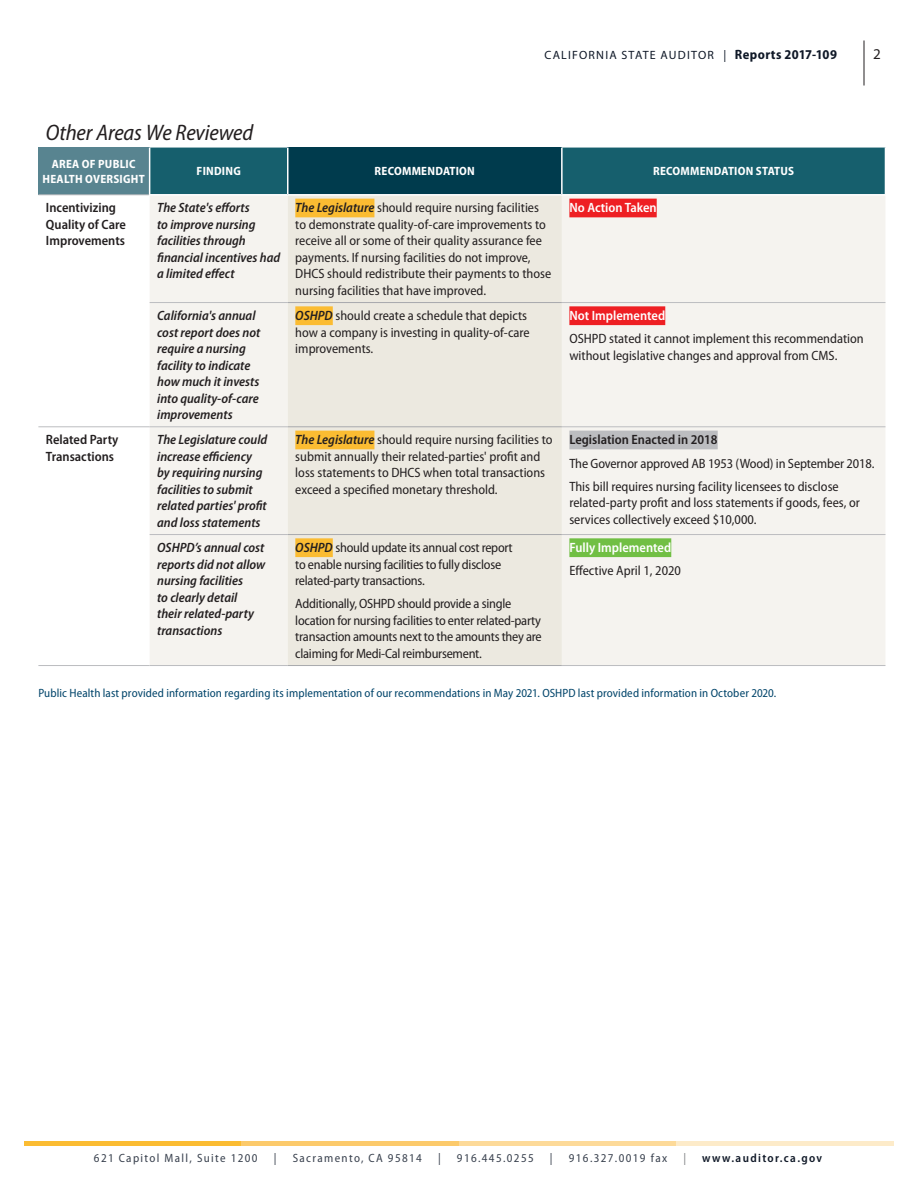
<style>
.page{position:relative;width:918px;height:1188px;background:#fff}
.page>*{position:absolute;margin:0;border:0;box-sizing:border-box;transform-origin:0 0}
.t1{font:italic semi-condensed 22.5px "Myriad Pro";letter-spacing:-.01em;color:#231f20}
.t2{font:15px "Myriad Pro";color:#231f20}
.table_text{font:semi-condensed 13.5px/16.5px "Myriad Pro";color:#231f20}
.table_text-2{font:italic 600 semi-condensed 13.5px/16.5px "Myriad Pro";color:#231f20}
.table_text-3{font:semi-condensed 13.5px/16.5px "Myriad Pro";letter-spacing:-.02em;color:#231f20}
.table_text-4{font:600 semi-condensed 13.5px/16.5px "Myriad Pro";color:#231f20}
.table_text-5{font:600 semi-condensed 13.5px "Myriad Pro";color:#fff}
.graphic_footnotes{font:semi-condensed 12px "Myriad Pro";letter-spacing:.01em;color:#00446a}
.t3{font:semi-condensed 12px "Myriad Pro";letter-spacing:.115em;color:#39414e}
.table_heads{font:700 semi-condensed 12px/15px "Myriad Pro";letter-spacing:.02em;color:#fff;text-align:center}
.t4{font:12px "Myriad Pro";letter-spacing:.1em;color:#0f1827}
.t5{font:600 semi-condensed 12px "Myriad Pro";letter-spacing:.115em;color:#0f1827}
.t6{font:semi-condensed 12px "Myriad Pro";color:#808285}
.s1{font-weight:700;font-stretch:semi-condensed;font-size:13.5px}
.s2{font-weight:600;font-style:italic}
</style>
<div class="page">
<hr style="left:864px;top:40px;width:1px;height:46px;background:#231f20">
<div style="left:38px;top:148px;width:112px;height:47px;background:#588490"></div>
<div style="left:150px;top:148px;width:735px;height:46px;background:#165f6d"></div>
<div style="left:288px;top:148px;width:274px;height:47px;background:#003b4d"></div>
<div style="left:150px;top:196px;width:735px;height:469px;background:#f5f3ef"></div>
<div style="left:288px;top:196px;width:274px;height:469px;background:#ece9e0"></div>
<hr style="left:149px;top:148px;width:1px;height:46px;background:#fff">
<hr style="left:287px;top:148px;width:2px;height:46px;background:#fff">
<hr style="left:561px;top:148px;width:2px;height:46px;background:#fff">
<hr style="left:38px;top:195px;width:111px;height:1px;background:#bcbdc0">
<hr style="left:38px;top:427px;width:112px;height:1px;background:#bcbdc0">
<hr style="left:38px;top:665px;width:112px;height:1px;background:#bcbdc0">
<hr style="left:149px;top:194px;width:139px;height:2px;background:#fff">
<hr style="left:150px;top:302px;width:138px;height:1px;background:#bcbdc0">
<hr style="left:150px;top:427px;width:138px;height:1px;background:#bcbdc0">
<hr style="left:150px;top:534px;width:138px;height:1px;background:#bcbdc0">
<hr style="left:150px;top:665px;width:138px;height:1px;background:#bcbdc0">
<hr style="left:562px;top:302px;width:323px;height:1px;background:#bcbdc0">
<hr style="left:562px;top:427px;width:323px;height:1px;background:#bcbdc0">
<hr style="left:562px;top:534px;width:323px;height:1px;background:#bcbdc0">
<hr style="left:562px;top:665px;width:323px;height:1px;background:#bcbdc0">
<hr style="left:288px;top:194px;width:274px;height:2px;background:#fff">
<hr style="left:288px;top:302px;width:274px;height:1px;background:#a8a9ad">
<hr style="left:288px;top:427px;width:274px;height:1px;background:#a8a9ad">
<hr style="left:288px;top:534px;width:274px;height:1px;background:#a8a9ad">
<hr style="left:288px;top:665px;width:274px;height:1px;background:#a8a9ad">
<div style="left:295px;top:199px;width:79px;height:18px;background:#fbbc32"></div>
<div style="left:569px;top:199px;width:88px;height:18px;background:#ee1f23"></div>
<div style="left:295px;top:306px;width:38px;height:19px;background:#fbbc32"></div>
<div style="left:569px;top:306px;width:96px;height:19px;background:#ee1f23"></div>
<div style="left:295px;top:431px;width:79px;height:18px;background:#fbbc32"></div>
<div style="left:569px;top:431px;width:149px;height:18px;background:#bcbdc0"></div>
<div style="left:295px;top:538px;width:38px;height:19px;background:#fbbc32"></div>
<div style="left:569px;top:538px;width:102px;height:19px;background:#71bf44"></div>
<div style="left:24px;top:1141px;width:218px;height:5px;background:#fbbc32"></div>
<div style="left:242px;top:1141px;width:217px;height:5px;background:#fcca6b"></div>
<div style="left:459px;top:1141px;width:217px;height:5px;background:#fdda99"></div>
<div style="left:676px;top:1141px;width:218px;height:5px;background:#fdebc9"></div>
<p class="t4" style="left:545px;top:48px;width:294px">CALIFORNIA STATE AUDITOR | <span class="s1">Reports 2017-109</span></p>
<p class="t2" style="left:873px;top:45px;width:9px">2</p>
<p class="t1" style="left:46px;top:120px;width:209px">Other Areas We Reviewed</p>
<p class="table_heads" style="left:43px;top:157px;width:104px">AREA OF PUBLIC<br>HEALTH OVERSIGHT</p>
<p class="table_heads" style="left:197px;top:164px;width:46px">FINDING</p>
<p class="table_heads" style="left:375px;top:164px;width:102px">RECOMMENDATION</p>
<p class="table_heads" style="left:653px;top:164px;width:143px">RECOMMENDATION STATUS</p>
<p class="table_text-4" style="left:46px;top:200px;width:81px">Incentivizing<br>Quality of Care<br>Improvements</p>
<p class="table_text-2" style="left:157px;top:200px;width:125px">The State's efforts<br>to improve nursing facilities through financial incentives had a limited effect</p>
<p class="table_text" style="left:295px;top:200px;width:257px"><span class="s2">The Legislature</span> should require nursing facilities to demonstrate quality‑of‑care improvements to receive all or some of their quality assurance fee payments. If nursing facilities do not improve, DHCS should redistribute their payments to those nursing facilities that have improved.</p>
<p class="table_text-5" style="left:569px;top:201px;width:89px">No Action Taken</p>
<p class="table_text-2" style="left:157px;top:308px;width:105px">California's annual cost report does not require a nursing facility to indicate how much it invests into quality‑of‑care improvements</p>
<p class="table_text" style="left:295px;top:308px;width:236px"><span class="s2">OSHPD</span> should create a schedule that depicts how a company is investing in quality‑of‑care improvements.</p>
<p class="table_text-5" style="left:569px;top:308px;width:97px">Not Implemented</p>
<p class="table_text" style="left:569px;top:331px;width:296px">OSHPD stated it cannot implement this recommendation without legislative changes and approval from CMS.</p>
<p class="table_text-4" style="left:46px;top:432px;width:74px">Related Party<br>Transactions</p>
<p class="table_text-2" style="left:157px;top:432px;width:112px">The Legislature could increase efficiency by requiring nursing facilities to submit related parties' profit and loss statements</p>
<p class="table_text" style="left:295px;top:432px;width:259px"><span class="s2">The Legislature</span> should require nursing facilities to submit annually their related‑parties' profit and loss statements to DHCS when total transactions exceed a specified monetary threshold.</p>
<p class="table_text-4" style="left:569px;top:432px;width:150px">Legislation Enacted in 2018</p>
<p class="table_text" style="left:569px;top:455px;width:307px">The Governor approved AB 1953 (Wood) in September 2018.</p>
<p class="table_text" style="left:569px;top:479px;width:292px">This bill requires nursing facility licensees to disclose related‑party profit and loss statements if goods, fees, or services collectively exceed $10,000.</p>
<p class="table_text-2" style="left:157px;top:540px;width:110px">OSHPD’s annual cost reports did not allow nursing facilities<br>to clearly detail their related‑party transactions</p>
<p class="table_text-3" style="left:295px;top:540px;width:219px"><span class="s2">OSHPD</span> should update its annual cost report to enable nursing facilities to fully disclose related‑party transactions.</p>
<p class="table_text-3" style="left:295px;top:596px;width:248px">Additionally, OSHPD should provide a single location for nursing facilities to enter related-party transaction amounts next to the amounts they are claiming for Medi-Cal reimbursement.</p>
<p class="table_text-5" style="left:569px;top:540px;width:103px">Fully Implemented</p>
<p class="table_text" style="left:569px;top:563px;width:113px">Effective April 1, 2020</p>
<p class="graphic_footnotes" style="left:38px;top:687px;width:739px">Public Health last provided information regarding its implementation of our recommendations in May 2021. OSHPD last provided information in October 2020.</p>
<p class="t3" style="left:94px;top:1152px;width:165px">621 Capitol Mall, Suite 1200</p>
<p class="t3" style="left:274px;top:1152px;width:4px">|</p>
<p class="t3" style="left:293px;top:1152px;width:131px">Sacramento, CA 95814</p>
<p class="t3" style="left:438px;top:1152px;width:4px">|</p>
<p class="t3" style="left:457px;top:1152px;width:78px">916.445.0255</p>
<p class="t3" style="left:550px;top:1152px;width:4px">|</p>
<p class="t3" style="left:569px;top:1152px;width:100px">916.327.0019 fax</p>
<p class="t6" style="left:683px;top:1152px;width:4px">|</p>
<p class="t5" style="left:702px;top:1152px;width:121px">www.auditor.ca.gov</p>
</div>
